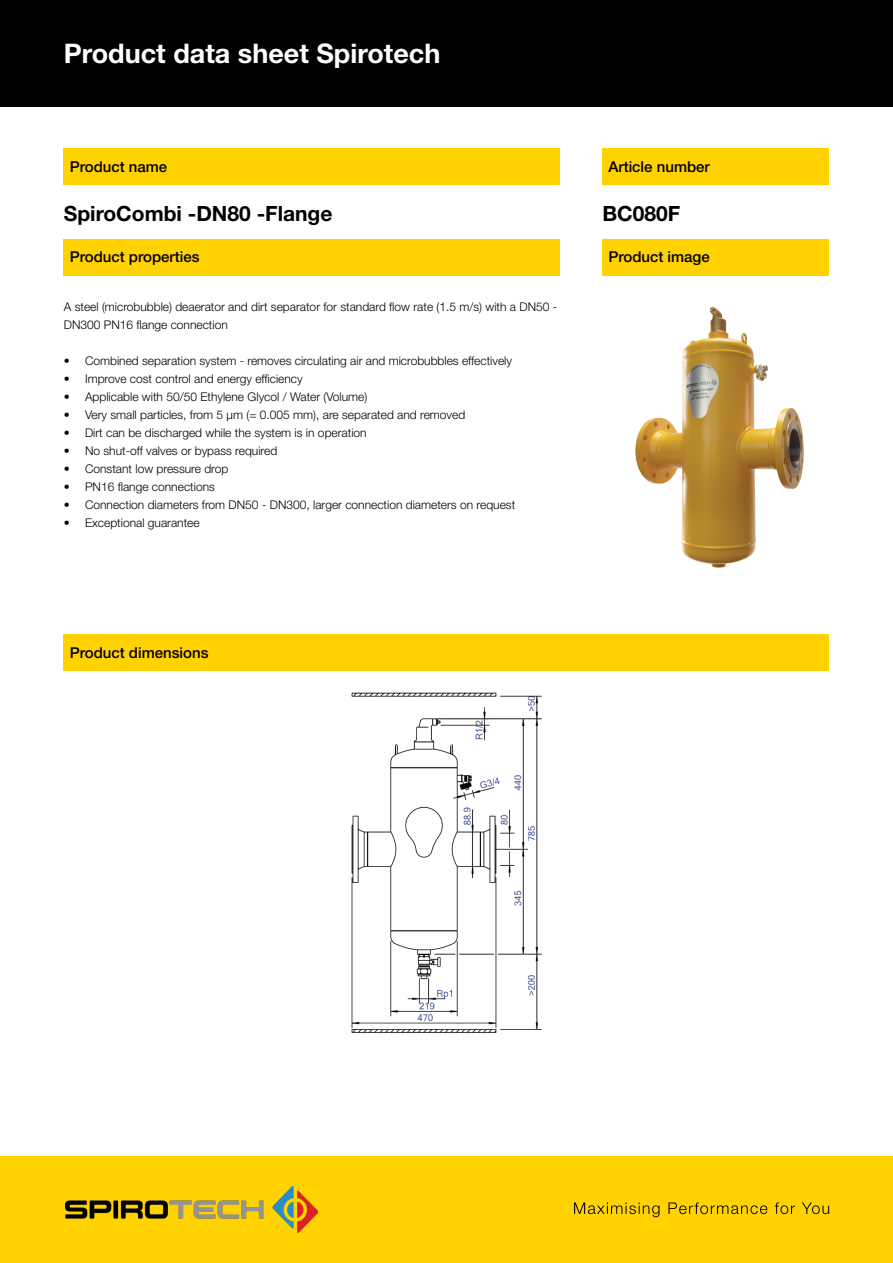
<style>
.page{position:relative;width:893px;height:1263px;background:#fff}
.page>*{position:absolute;margin:0;border:0;box-sizing:border-box;transform-origin:0 0}
.t1{font:700 27px "Helvetica Neue LT Pro";color:#fff}
.t2{font:700 21px "Helvetica Neue LT Pro";color:#000}
.t3{font:500 15px "Helvetica Neue LT Pro";color:#000}
.t4{font:300 12px/18px "Helvetica Neue LT Pro";color:#000}
</style>
<div class="page">
<div style="left:0;top:0;width:893px;height:106px;background:#000"></div>
<div style="left:0;top:1157px;width:893px;height:106px;background:#ffd200"></div>
<svg style="left:574px;top:1202px;width:255px;height:15px"></svg>
<img style="left:65px;top:1187px;width:252px;height:46px">
<img style="left:351px;top:692px;width:191px;height:341px">
<div style="left:64px;top:635px;width:765px;height:36px;background:#ffd200"></div>
<img style="left:635px;top:294px;width:169px;height:274px">
<div style="left:602px;top:239px;width:227px;height:36px;background:#ffd200"></div>
<div style="left:64px;top:239px;width:496px;height:36px;background:#ffd200"></div>
<div style="left:602px;top:149px;width:227px;height:36px;background:#ffd200"></div>
<div style="left:64px;top:149px;width:496px;height:36px;background:#ffd200"></div>
<h1 class="t1" style="left:64px;top:36px;width:378px">Product data sheet Spirotech</h1>
<p class="t3" style="left:70px;top:158px;width:99px">Product name</p>
<h2 class="t2" style="left:64px;top:200px;width:270px">SpiroCombi -DN80 -Flange</h2>
<p class="t3" style="left:70px;top:248px;width:131px">Product properties</p>
<p class="t4" style="left:64px;top:297px;width:495px">A steel (microbubble) deaerator and dirt separator for standard flow rate (1.5 m/s) with a DN50 -<br>DN300 PN16 flange connection</p>
<p class="t4" style="left:64px;top:351px;width:450px">• Combined separation system - removes circulating air and microbubbles effectively</p>
<p class="t4" style="left:64px;top:369px;width:240px">• Improve cost control and energy efficiency</p>
<p class="t4" style="left:64px;top:387px;width:305px">• Applicable with 50/50 Ethylene Glycol / Water (Volume)</p>
<p class="t4" style="left:64px;top:405px;width:403px">• Very small particles, from 5 μm (= 0.005 mm), are separated and removed</p>
<p class="t4" style="left:64px;top:423px;width:304px">• Dirt can be discharged while the system is in operation</p>
<p class="t4" style="left:64px;top:441px;width:215px">• No shut-off valves or bypass required</p>
<p class="t4" style="left:64px;top:459px;width:166px">• Constant low pressure drop</p>
<p class="t4" style="left:64px;top:477px;width:153px">• PN16 flange connections</p>
<p class="t4" style="left:64px;top:495px;width:453px">• Connection diameters from DN50 - DN300, larger connection diameters on request</p>
<p class="t4" style="left:64px;top:513px;width:137px">• Exceptional guarantee</p>
<p class="t3" style="left:608px;top:158px;width:103px">Article number</p>
<h2 class="t2" style="left:602px;top:200px;width:79px">BC080F</h2>
<p class="t3" style="left:608px;top:248px;width:103px">Product image</p>
<p class="t3" style="left:70px;top:644px;width:140px">Product dimensions</p>
</div>
